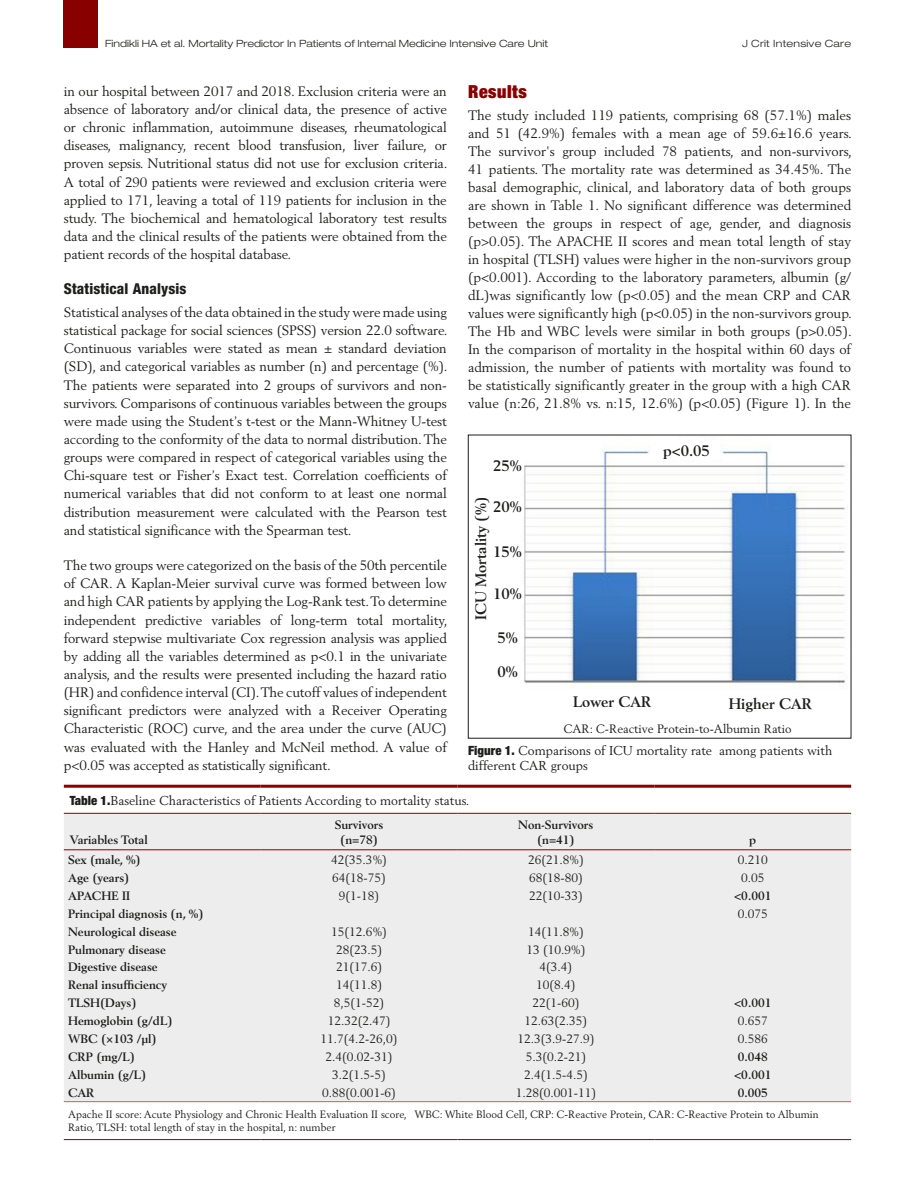
<style>
.page{position:relative;width:915px;height:1191px;background:#fff}
.page>*{position:absolute;margin:0;border:0;box-sizing:border-box;transform-origin:0 0}
.t1{font:900 condensed 18px "Helvetica Neue LT Pro";letter-spacing:.03em;color:#890000}
.t2{font:700 15px "Berling LT Std";color:#1d1d1b}
.t3{font:800 condensed 15px "Helvetica Neue LT Pro";letter-spacing:.01em;color:#1d1d1b}
.t4{font:13.5px/18.1px "Berling LT Std";letter-spacing:-.01em;color:#1d1d1b;text-align:justify}
.t5{font:12.75px/15px "Berling LT Std";color:#1d1d1b}
.t6{font:12px "Berling LT Std";color:#1d1d1b}
.t7{font:700 12px/15px "Berling LT Std";color:#1d1d1b;text-align:center}
.t8{font:10.5px/12.6px "Berling LT Std";color:#1d1d1b}
.t9{font:300 expanded 10.05px "Helvetica Neue LT Pro";color:#1d1d1b;scale:1.05 1}
.t10{font:300 expanded 10.05px "Helvetica Neue LT Pro";letter-spacing:.02em;color:#1d1d1b;scale:1.05 1}
.s1{font-family:"Helvetica Neue LT Pro";font-weight:900;font-stretch:condensed}
</style>
<div class="page">
<div style="left:64px;top:0;width:34px;height:47px;background:#890000"></div>
<div style="left:64px;top:814px;width:786px;height:287px;background:#ededed"></div>
<hr style="left:64px;top:784px;width:196px;height:3px;background:#890000">
<hr style="left:260px;top:784px;width:197px;height:3px;background:#890000">
<hr style="left:457px;top:784px;width:197px;height:3px;background:#890000">
<hr style="left:654px;top:784px;width:196px;height:3px;background:#890000">
<hr style="left:64px;top:1101px;width:196px;height:1px;background:#b86666">
<hr style="left:260px;top:1101px;width:197px;height:1px;background:#b86666">
<hr style="left:457px;top:1101px;width:197px;height:1px;background:#b86666">
<hr style="left:654px;top:1101px;width:196px;height:1px;background:#b86666">
<hr style="left:64px;top:1139px;width:196px;height:1px;background:#890000">
<hr style="left:260px;top:1139px;width:197px;height:1px;background:#890000">
<hr style="left:457px;top:1139px;width:197px;height:1px;background:#890000">
<hr style="left:654px;top:1139px;width:196px;height:1px;background:#890000">
<hr style="left:64px;top:813px;width:196px;height:1px;background:#890000">
<hr style="left:64px;top:849px;width:196px;height:1px;background:#890000">
<hr style="left:260px;top:813px;width:197px;height:1px;background:#890000">
<hr style="left:260px;top:849px;width:197px;height:1px;background:#890000">
<hr style="left:457px;top:813px;width:197px;height:1px;background:#890000">
<hr style="left:457px;top:849px;width:197px;height:1px;background:#890000">
<hr style="left:654px;top:813px;width:196px;height:1px;background:#890000">
<hr style="left:654px;top:849px;width:196px;height:1px;background:#890000">
<img style="left:524px;top:447px;width:322px;height:239px">
<div style="left:653px;top:441px;width:66px;height:19px;background:#fff"></div>
<p class="t9" style="left:105px;top:37px;width:423px">Findikli HA et al. Mortality Predictor In Patients of Internal Medicine Intensive Care Unit</p>
<p class="t10" style="left:741px;top:37px;width:105px">J Crit Intensive Care</p>
<p class="t4" style="left:64px;top:82px;width:385px">in our hospital between 2017 and 2018. Exclusion criteria were an absence of laboratory and/or clinical data, the presence of active or chronic inflammation, autoimmune diseases, rheumatological diseases, malignancy, recent blood transfusion, liver failure, or proven sepsis. Nutritional status did not use for exclusion criteria.<br>A total of 290 patients were reviewed and exclusion criteria were applied to 171, leaving a total of 119 patients for inclusion in the study. The biochemical and hematological laboratory test results data and the clinical results of the patients were obtained from the patient records of the hospital database.</p>
<p class="t3" style="left:64px;top:280px;width:124px">Statistical Analysis</p>
<p class="t4" style="left:64px;top:303px;width:385px">Statistical analyses of the data obtained in the study were made using statistical package for social sciences (SPSS) version 22.0 software.<br>Continuous variables were stated as mean ± standard deviation (SD), and categorical variables as number (n) and percentage (%).<br>The patients were separated into 2 groups of survivors and non&shy;survivors. Comparisons of continuous variables between the groups were made using the Student’s t-test or the Mann-Whitney U-test according to the conformity of the data to normal distribution. The groups were compared in respect of categorical variables using the Chi-square test or Fisher’s Exact test. Correlation coefficients of numerical variables that did not conform to at least one normal distribution measurement were calculated with the Pearson test and statistical significance with the Spearman test.</p>
<p class="t4" style="left:64px;top:556px;width:385px">The two groups were categorized on the basis of the 50th percentile of CAR. A Kaplan-Meier survival curve was formed between low and high CAR patients by applying the Log-Rank test. To determine independent predictive variables of long-term total mortality, forward stepwise multivariate Cox regression analysis was applied by adding all the variables determined as p&lt;0.1 in the univariate analysis, and the results were presented including the hazard ratio (HR) and confidence interval (CI). The cutoff values of independent significant predictors were analyzed with a Receiver Operating Characteristic (ROC) curve, and the area under the curve (AUC) was evaluated with the Hanley and McNeil method. A value of p&lt;0.05 was accepted as statistically significant.</p>
<h1 class="t1" style="left:468px;top:80px;width:60px">Results</h1>
<p class="t4" style="left:468px;top:106px;width:385px">The study included 119 patients, comprising 68 (57.1%) males and 51 (42.9%) females with a mean age of 59.6±16.6 years.<br>The survivor's group included 78 patients, and non-survivors, 41 patients. The mortality rate was determined as 34.45%. The basal demographic, clinical, and laboratory data of both groups are shown in Table 1. No significant difference was determined between the groups in respect of age, gender, and diagnosis (p&gt;0.05). The APACHE II scores and mean total length of stay in hospital (TLSH) values were higher in the non-survivors group (p&lt;0.001). According to the laboratory parameters, albumin (g/ dL)was significantly low (p&lt;0.05) and the mean CRP and CAR values were significantly high (p&lt;0.05) in the non-survivors group.<br>The Hb and WBC levels were similar in both groups (p&gt;0.05).<br>In the comparison of mortality in the hospital within 60 days of admission, the number of patients with mortality was found to be statistically significantly greater in the group with a high CAR value (n:26, 21.8% vs. n:15, 12.6%) (p&lt;0.05) (Figure 1). In the</p>
<p class="t2" style="left:663px;top:442px;width:48px">p&lt;0.05</p>
<p class="t2" style="left:493px;top:457px;width:30px">25%</p>
<p class="t2" style="left:493px;top:498px;width:30px">20%</p>
<p class="t2" style="left:493px;top:543px;width:30px">15%</p>
<p class="t2" style="left:493px;top:585px;width:30px">10%</p>
<p class="t2" style="left:497px;top:629px;width:22px">5%</p>
<p class="t2" style="left:497px;top:663px;width:22px">0%</p>
<p class="t2" style="left:472px;top:620px;width:125px;rotate:-90deg">ICU Mortality (%)</p>
<p class="t2" style="left:573px;top:693px;width:80px">Lower CAR</p>
<p class="t2" style="left:728px;top:695px;width:85px">Higher CAR</p>
<p class="t6" style="left:563px;top:721px;width:229px">CAR: C-Reactive Protein-to-Albumin Ratio</p>
<p class="t5" style="left:468px;top:742px;width:365px"><span class="s1">Figure 1.</span> Comparisons of ICU mortality rate among patients with different CAR groups</p>
<p class="t5" style="left:70px;top:792px;width:401px"><span class="s1">Table 1.</span>Baseline Characteristics of Patients According to mortality status.</p>
<p class="t7" style="left:70px;top:832px;width:79px">Variables Total</p>
<p class="t7" style="left:334px;top:817px;width:50px">Survivors (n=78)</p>
<p class="t7" style="left:518px;top:817px;width:77px">Non-Survivors (n=41)</p>
<p class="t7" style="left:749px;top:832px;width:8px">p</p>
<p class="t7" style="left:68px;top:851px;width:74px">Sex (male, %)</p>
<p class="t6" style="left:331px;top:852px;width:57px">42(35.3%)</p>
<p class="t6" style="left:528px;top:852px;width:57px">26(21.8%)</p>
<p class="t6" style="left:737px;top:852px;width:32px">0.210</p>
<p class="t7" style="left:68px;top:869px;width:63px">Age (years)</p>
<p class="t6" style="left:332px;top:870px;width:55px">64(18-75)</p>
<p class="t6" style="left:529px;top:870px;width:55px">68(18-80)</p>
<p class="t6" style="left:740px;top:870px;width:25px">0.05</p>
<p class="t7" style="left:68px;top:887px;width:64px">APACHE II</p>
<p class="t6" style="left:339px;top:888px;width:42px">9(1-18)</p>
<p class="t6" style="left:529px;top:888px;width:55px">22(10-33)</p>
<p class="t7" style="left:733px;top:887px;width:39px">&lt;0.001</p>
<p class="t7" style="left:68px;top:905px;width:137px">Principal diagnosis (n, %)</p>
<p class="t6" style="left:737px;top:906px;width:32px">0.075</p>
<p class="t7" style="left:68px;top:923px;width:110px">Neurological disease</p>
<p class="t6" style="left:331px;top:924px;width:57px">15(12.6%)</p>
<p class="t6" style="left:528px;top:924px;width:57px">14(11.8%)</p>
<p class="t7" style="left:68px;top:941px;width:99px">Pulmonary disease</p>
<p class="t6" style="left:336px;top:942px;width:48px">28(23.5)</p>
<p class="t6" style="left:526px;top:942px;width:60px">13 (10.9%)</p>
<p class="t7" style="left:68px;top:959px;width:91px">Digestive disease</p>
<p class="t6" style="left:336px;top:960px;width:48px">21(17.6)</p>
<p class="t6" style="left:539px;top:960px;width:34px">4(3.4)</p>
<p class="t7" style="left:68px;top:977px;width:101px">Renal insufficiency</p>
<p class="t6" style="left:336px;top:978px;width:48px">14(11.8)</p>
<p class="t6" style="left:536px;top:978px;width:41px">10(8.4)</p>
<p class="t7" style="left:68px;top:995px;width:70px">TLSH(Days)</p>
<p class="t6" style="left:334px;top:996px;width:52px">8,5(1-52)</p>
<p class="t6" style="left:532px;top:996px;width:48px">22(1-60)</p>
<p class="t7" style="left:733px;top:995px;width:39px">&lt;0.001</p>
<p class="t7" style="left:68px;top:1013px;width:106px">Hemoglobin (g/dL)</p>
<p class="t6" style="left:327px;top:1014px;width:64px">12.32(2.47)</p>
<p class="t6" style="left:524px;top:1014px;width:64px">12.63(2.35)</p>
<p class="t6" style="left:737px;top:1014px;width:32px">0.657</p>
<p class="t7" style="left:68px;top:1031px;width:90px">WBC (×103 /µl)</p>
<p class="t6" style="left:320px;top:1032px;width:78px">11.7(4.2-26,0)</p>
<p class="t6" style="left:517px;top:1032px;width:78px">12.3(3.9-27.9)</p>
<p class="t6" style="left:737px;top:1032px;width:32px">0.586</p>
<p class="t7" style="left:68px;top:1049px;width:68px">CRP (mg/L)</p>
<p class="t6" style="left:325px;top:1050px;width:68px">2.4(0.02-31)</p>
<p class="t6" style="left:525px;top:1050px;width:62px">5.3(0.2-21)</p>
<p class="t7" style="left:737px;top:1049px;width:32px">0.048</p>
<p class="t7" style="left:68px;top:1067px;width:80px">Albumin (g/L)</p>
<p class="t6" style="left:332px;top:1068px;width:55px">3.2(1.5-5)</p>
<p class="t6" style="left:524px;top:1068px;width:65px">2.4(1.5-4.5)</p>
<p class="t7" style="left:733px;top:1067px;width:39px">&lt;0.001</p>
<p class="t7" style="left:68px;top:1085px;width:28px">CAR</p>
<p class="t6" style="left:322px;top:1086px;width:75px">0.88(0.001-6)</p>
<p class="t6" style="left:515px;top:1086px;width:82px">1.28(0.001-11)</p>
<p class="t7" style="left:737px;top:1085px;width:32px">0.005</p>
<p class="t8" style="left:68px;top:1108px;width:751px">Apache II score: Acute Physiology and Chronic Health Evaluation II score, WBC: White Blood Cell, CRP: C-Reactive Protein, CAR: C-Reactive Protein to Albumin<br>Ratio, TLSH: total length of stay in the hospital, n: number</p>
</div>
